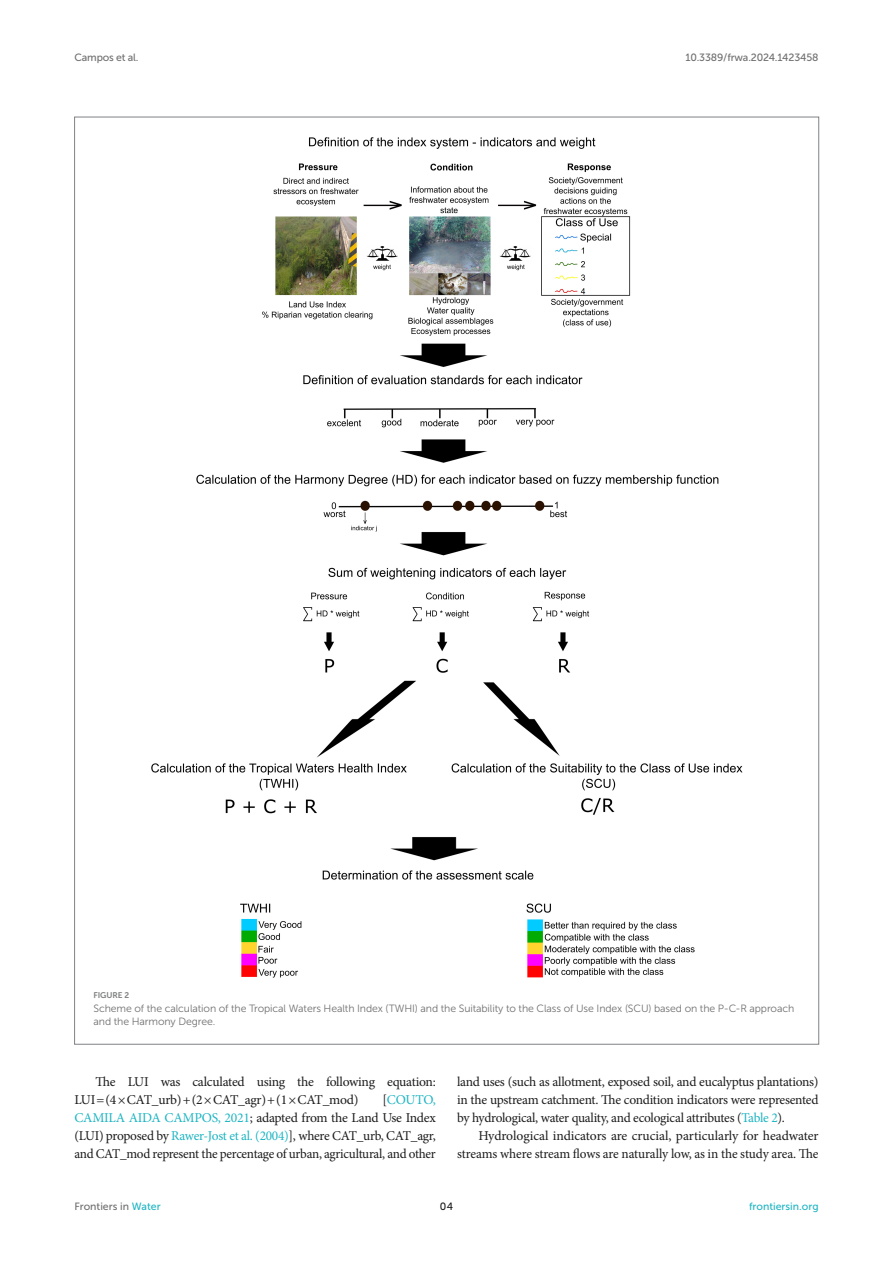
<style>
.page{position:relative;width:893px;height:1263px;background:#fff}
.page>*{position:absolute;margin:0;border:0;box-sizing:border-box;transform-origin:0 0}
.TEXT{font:13.5px/18px "Minion Pro";letter-spacing:-.015em;color:#1b1c1b;text-align:justify}
.FIG_LEG{font:10.5px/13.5px "Museo Sans 300";letter-spacing:-.01em;color:#706f70}
.t1{font:10.5px "Museo Sans 500";letter-spacing:-.015em;color:#706f70}
.t2{font:10.5px "Museo Sans 500";color:#1db5c3}
.t3{font:10.5px "Museo Sans 500";color:#1b1c1b}
.FIG_HD{font:8.25px "Museo Sans 700";letter-spacing:-.01em;color:#7e7f7f}
.s1{color:#1db5c3}
</style>
<div class="page">
<img style="left:151px;top:137px;width:592px;height:841px">
<p class="t1" style="left:74px;top:51px;width:66px">Campos et al.</p>
<p class="t1" style="left:685px;top:51px;width:135px">10.3389/frwa.2024.1423458</p>
<p class="FIG_HD" style="left:94px;top:991px;width:37px">FIGURE 2</p>
<p class="FIG_LEG" style="left:94px;top:1001px;width:702px">Scheme of the calculation of the Tropical Waters Health Index (TWHI) and the Suitability to the Class of Use Index (SCU) based on the P-C-R approach and the Harmony Degree.</p>
<p class="TEXT" style="left:74px;top:1073px;width:363px;text-indent:21px">The LUI was calculated using the following equation:<br>LUI=(4×CAT_urb)+(2×CAT_agr)+(1×CAT_mod)</p>
<p class="TEXT" style="left:74px;top:1091px;width:363px;text-indent:308px">[<span class="s1">COUTO, CAMILA AIDA CAMPOS, 2021</span>; adapted from the Land Use Index (LUI) proposed by <span class="s1">Rawer-Jost et al. (2004)</span>], where CAT_urb, CAT_agr, and CAT_mod represent the percentage of urban, agricultural, and other</p>
<p class="TEXT" style="left:457px;top:1073px;width:363px">land uses (such as allotment, exposed soil, and eucalyptus plantations) in the upstream catchment. The condition indicators were represented by hydrological, water quality, and ecological attributes (<span class="s1">Table 2</span>).</p>
<p class="TEXT" style="left:457px;top:1127px;width:363px;text-align:right">Hydrological indicators are crucial, particularly for headwater streams where stream flows are naturally low, as in the study area. The</p>
<p class="t1" style="left:74px;top:1200px;width:88px">Frontiers in <span class="s1">Water</span></p>
<p class="t3" style="left:440px;top:1200px;width:15px">04</p>
<p class="t2" style="left:749px;top:1200px;width:71px">frontiersin.org</p>
</div>
